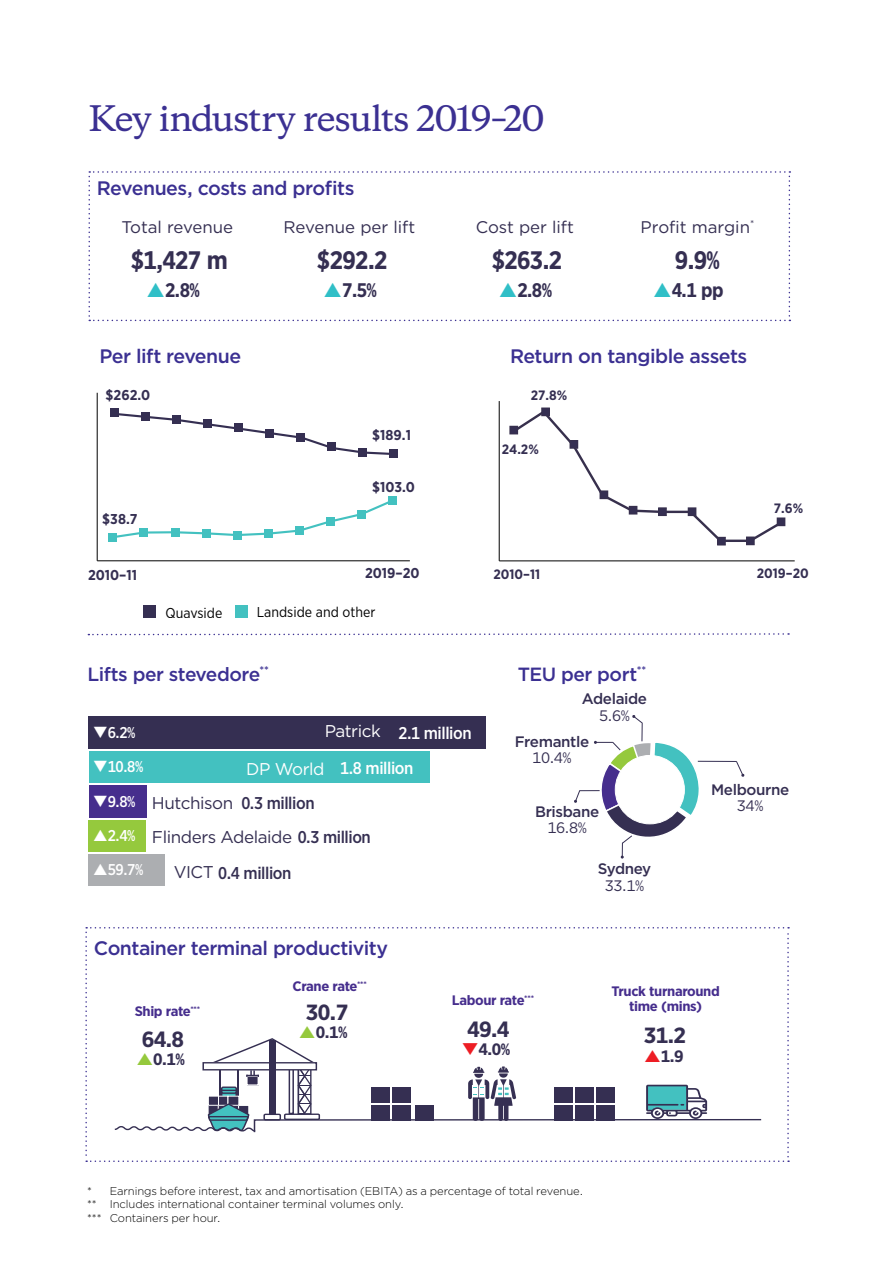
<style>
.page{position:relative;width:893px;height:1263px;background:#fff}
.page>*{position:absolute;margin:0;border:0;box-sizing:border-box;transform-origin:0 0}
.t1{font:500 33px "Copernicus";letter-spacing:-.04em;color:#3b3092}
.t2{font:700 25.35px "Gotham Narrow";letter-spacing:-.025em;color:#352f52}
.t3{font:700 21.9px "Gotham Narrow";color:#352f52;scale:1.09 1}
.t4{font:700 19.65px "Gotham Narrow";color:#352f52}
.t5{font:500 19.5px "Gotham";letter-spacing:-.025em;color:#3b3092}
.t6{font:500 19.05px "Gotham";letter-spacing:-.025em;color:#3b3092}
.t7{font:17.1px "Gotham";letter-spacing:-.025em;color:#352f52}
.t8{font:500 17.1px "Gotham Narrow";letter-spacing:-.025em;color:#fff}
.t9{font:500 17.1px "Gotham Narrow";letter-spacing:-.025em;color:#352f52}
.t10{font:16.8px "Gotham";color:#352f52}
.t11{font:700 16.5px "Gotham Narrow";color:#352f52;scale:1.09 1}
.t12{font:500 15.6px "Gotham Narrow";color:#fff}
.t13{font:500 15.15px/16.6px "Gotham";letter-spacing:-.025em;color:#352f52;text-align:center}
.t14{font:700 14.25px "Gotham Narrow";color:#352f52}
.t15{font:14.25px "Gotham Narrow";color:#000}
.t16{font:700 13.8px/15.1px "Gotham Narrow";letter-spacing:-.025em;color:#462e8d;text-align:center;scale:1.09 1}
.t17{font:700 13.5px "Gotham Narrow";color:#352f52}
.t18{font:300 11.25px/13.5px "Gotham";letter-spacing:-.01em;color:#000}
.s1{font-family:"Gotham";font-weight:400}
.s2{font-family:"Gotham Narrow";font-weight:500;font-size:15.6px;color:#fff}
.s3{font-family:"Gotham Narrow";font-weight:500}
.s4{font-weight:400}
.s5{color:#ed1d24}
</style>
<div class="page">
<hr style="left:698px;top:761px;width:39px;height:1px;background:#352f52">
<svg style="left:736px;top:761px;width:9px;height:16px"></svg>
<svg style="left:574px;top:715px;width:127px;height:143px"></svg>
<div style="left:89px;top:854px;width:76px;height:32px;background:#acaeb1"></div>
<div style="left:89px;top:820px;width:57px;height:31px;background:#95c93d"></div>
<div style="left:89px;top:785px;width:58px;height:32px;background:#462e8d"></div>
<div style="left:89px;top:716px;width:397px;height:32px;background:#352f52"></div>
<div style="left:89px;top:751px;width:340px;height:31px;background:#43c1c0"></div>
<svg style="left:118px;top:411px;width:271px;height:44px"></svg>
<hr style="left:97px;top:393px;width:1px;height:168px;background:#000">
<hr style="left:97px;top:560px;width:313px;height:1px;background:#000">
<div style="left:144px;top:606px;width:12px;height:12px;background:#352f52"></div>
<div style="left:235px;top:605px;width:12px;height:12px;background:#43c1c0"></div>
<div style="left:110px;top:408px;width:8px;height:9px;background:#352f52"></div>
<div style="left:141px;top:412px;width:8px;height:9px;background:#352f52"></div>
<div style="left:172px;top:415px;width:9px;height:9px;background:#352f52"></div>
<div style="left:203px;top:420px;width:9px;height:8px;background:#352f52"></div>
<div style="left:234px;top:424px;width:9px;height:8px;background:#352f52"></div>
<div style="left:265px;top:429px;width:9px;height:8px;background:#352f52"></div>
<div style="left:296px;top:433px;width:9px;height:9px;background:#352f52"></div>
<div style="left:327px;top:442px;width:9px;height:9px;background:#352f52"></div>
<div style="left:358px;top:448px;width:9px;height:8px;background:#352f52"></div>
<div style="left:389px;top:449px;width:9px;height:8px;background:#352f52"></div>
<svg style="left:117px;top:530px;width:23px;height:8px"></svg>
<hr style="left:144px;top:531px;width:31px;height:3px;background:#43c1c0">
<svg style="left:173px;top:501px;width:215px;height:36px"></svg>
<div style="left:109px;top:533px;width:8px;height:8px;background:#43c1c0"></div>
<div style="left:140px;top:528px;width:8px;height:9px;background:#43c1c0"></div>
<div style="left:171px;top:528px;width:8px;height:8px;background:#43c1c0"></div>
<div style="left:202px;top:529px;width:8px;height:9px;background:#43c1c0"></div>
<div style="left:233px;top:531px;width:8px;height:8px;background:#43c1c0"></div>
<div style="left:264px;top:529px;width:8px;height:9px;background:#43c1c0"></div>
<div style="left:295px;top:526px;width:8px;height:9px;background:#43c1c0"></div>
<div style="left:326px;top:517px;width:8px;height:9px;background:#43c1c0"></div>
<div style="left:357px;top:510px;width:8px;height:8px;background:#43c1c0"></div>
<div style="left:388px;top:496px;width:9px;height:9px;background:#43c1c0"></div>
<svg style="left:511px;top:412px;width:271px;height:131px"></svg>
<hr style="left:499px;top:401px;width:1px;height:160px;background:#000">
<hr style="left:499px;top:560px;width:296px;height:1px;background:#000">
<div style="left:510px;top:426px;width:8px;height:8px;background:#352f52"></div>
<div style="left:542px;top:408px;width:7px;height:8px;background:#352f52"></div>
<div style="left:541px;top:408px;width:9px;height:8px;border:1px solid #37304d"></div>
<div style="left:570px;top:440px;width:8px;height:8px;background:#352f52"></div>
<div style="left:600px;top:491px;width:8px;height:8px;background:#352f52"></div>
<div style="left:629px;top:506px;width:8px;height:8px;background:#352f52"></div>
<div style="left:659px;top:508px;width:7px;height:7px;background:#352f52"></div>
<div style="left:658px;top:507px;width:9px;height:9px;border:1px solid #37304d"></div>
<div style="left:688px;top:508px;width:8px;height:8px;background:#352f52"></div>
<div style="left:688px;top:507px;width:8px;height:9px;border:1px solid #37304d"></div>
<div style="left:718px;top:537px;width:7px;height:8px;background:#352f52"></div>
<div style="left:717px;top:537px;width:9px;height:8px;border:1px solid #37304d"></div>
<div style="left:746px;top:537px;width:8px;height:8px;background:#352f52"></div>
<div style="left:777px;top:518px;width:8px;height:8px;background:#352f52"></div>
<svg style="left:88px;top:633px;width:701px;height:3px"></svg>
<svg style="left:88px;top:171px;width:702px;height:150px"></svg>
<svg style="left:85px;top:927px;width:704px;height:235px"></svg>
<p class="t1" style="left:88px;top:90px;width:458px">Key industry results 2019–20</p>
<p class="t5" style="left:97px;top:176px;width:259px">Revenues, costs and profits</p>
<p class="t10" style="left:121px;top:216px;width:113px">Total revenue</p>
<p class="t10" style="left:284px;top:216px;width:133px">Revenue per lift</p>
<p class="t10" style="left:476px;top:216px;width:100px">Cost per lift</p>
<p class="t10" style="left:641px;top:216px;width:115px">Profit margin<sup>*</sup></p>
<p class="t2" style="left:131px;top:243px;width:99px">$1,427 m</p>
<p class="t4" style="left:165px;top:278px;width:37px">2.8%</p>
<p class="t4" style="left:342px;top:278px;width:37px">7.5%</p>
<p class="t4" style="left:517px;top:278px;width:37px">2.8%</p>
<p class="t4" style="left:672px;top:277px;width:53px">4.1 pp</p>
<p class="t2" style="left:317px;top:243px;width:72px">$292.2</p>
<p class="t2" style="left:492px;top:243px;width:72px">$263.2</p>
<p class="t2" style="left:675px;top:243px;width:47px">9.9%</p>
<p class="t5" style="left:99px;top:343px;width:144px">Per lift revenue</p>
<p class="t5" style="left:510px;top:343px;width:239px">Return on tangible assets</p>
<p class="t14" style="left:106px;top:386px;width:46px">$262.0</p>
<p class="t14" style="left:102px;top:510px;width:37px">$38.7</p>
<p class="t14" style="left:372px;top:426px;width:40px">$189.1</p>
<p class="t14" style="left:372px;top:478px;width:44px">$103.0</p>
<p class="t14" style="left:88px;top:566px;width:51px">2010–11</p>
<p class="t14" style="left:365px;top:564px;width:56px">2019–20</p>
<p class="t15" style="left:166px;top:604px;width:58px">Quayside</p>
<p class="t15" style="left:257px;top:603px;width:120px">Landside and other</p>
<p class="t17" style="left:531px;top:387px;width:38px">27.8%</p>
<p class="t17" style="left:502px;top:441px;width:39px">24.2%</p>
<p class="t17" style="left:774px;top:499px;width:31px">7.6%</p>
<p class="t17" style="left:494px;top:566px;width:48px">2010–11</p>
<p class="t17" style="left:757px;top:564px;width:53px">2019–20</p>
<p class="t6" style="left:88px;top:661px;width:183px">Lifts per stevedore<sup>**</sup></p>
<p class="t6" style="left:518px;top:661px;width:130px">TEU per port<sup>**</sup></p>
<p class="t12" style="left:93px;top:722px;width:44px">❑6.2%</p>
<p class="t12" style="left:93px;top:757px;width:52px">❑10.8%</p>
<p class="t8" style="left:325px;top:722px;width:149px"><span class="s1">Patrick</span> 2.1 million</p>
<p class="t8" style="left:246px;top:757px;width:169px"><span class="s1">DP World</span> 1.8 million</p>
<p class="t12" style="left:93px;top:791px;width:44px">❑9.8%</p>
<p class="t7" style="left:108px;top:826px;width:265px"><span class="s2">2.4%</span> Flinders Adelaide <span class="s3">0.3 million</span></p>
<p class="t12" style="left:108px;top:860px;width:37px">59.7%</p>
<p class="t9" style="left:241px;top:792px;width:75px">0.3 million</p>
<p class="t7" style="left:152px;top:792px;width:83px">Hutchison</p>
<p class="t9" style="left:174px;top:862px;width:119px"><span class="s1">VICT</span> 0.4 million</p>
<p class="t5" style="left:94px;top:935px;width:296px">Container terminal productivity</p>
<p class="t13" style="left:582px;top:690px;width:67px">Adelaide<br><span class="s4">5.6%</span></p>
<p class="t13" style="left:515px;top:733px;width:76px">Fremantle<br><span class="s4">10.4%</span></p>
<p class="t13" style="left:535px;top:804px;width:66px;line-height:15.1px">Brisbane<br><span class="s4">16.8%</span></p>
<p class="t13" style="left:598px;top:860px;width:55px">Sydney<br><span class="s4">33.1%</span></p>
<p class="t13" style="left:711px;top:781px;width:79px">Melbourne<br><span class="s4">34%</span></p>
<p class="t16" style="left:135px;top:1004px;width:62px">Ship rate<sup>***</sup></p>
<p class="t16" style="left:293px;top:978px;width:70px">Crane rate<sup>***</sup></p>
<p class="t3" style="left:306px;top:998px;width:40px">30.7</p>
<p class="t3" style="left:142px;top:1025px;width:40px">64.8</p>
<p class="t11" style="left:316px;top:1021px;width:31px">0.1%</p>
<p class="t11" style="left:153px;top:1049px;width:31px">0.1%</p>
<p class="t16" style="left:452px;top:992px;width:77px">Labour rate<sup>***</sup></p>
<p class="t16" style="left:611px;top:984px;width:101px">Truck turnaround time (mins)</p>
<p class="t3" style="left:467px;top:1015px;width:40px">49.4</p>
<p class="t11" style="left:461px;top:1038px;width:46px"><span class="s5">❑</span>4.0%</p>
<p class="t3" style="left:644px;top:1022px;width:40px">31.2</p>
<p class="t11" style="left:661px;top:1046px;width:22px">1.9</p>
<p class="t18" style="left:87px;top:1184px;width:497px">* Earnings before interest, tax and amortisation (EBITA) as a percentage of total revenue. ** Includes international container terminal volumes only.<br>*** Containers per hour.</p>
</div>
